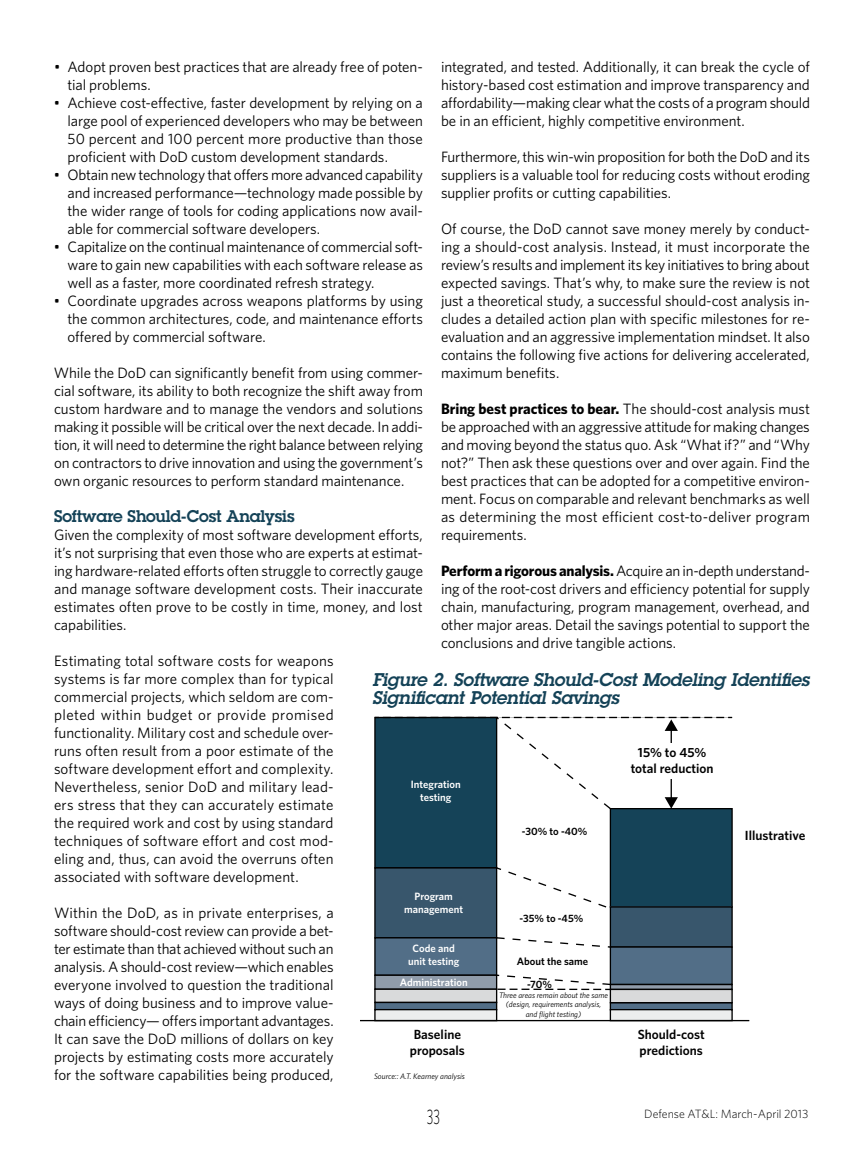
<style>
.page{position:relative;width:864px;height:1161px;background:#fff}
.page>*{position:absolute;margin:0;border:0;box-sizing:border-box;transform-origin:0 0}
.t1{font:300 21px "Whitney";color:#000;scale:.6 1}
.t2{font:italic 600 18px/18px "Lubalin Graph";letter-spacing:-.01em;color:#144257}
.subhead1{font:600 16.5px "Lubalin Graph";letter-spacing:-.01em;color:#144257}
.body_text{font:15px/18px "Whitney";letter-spacing:-.005em;color:#000;text-align:justify}
.t3{font:600 13.35px/15.9px "Whitney";color:#000}
.t4{font:300 12px "Whitney";color:#000}
.t5{font:600 10.65px/12.8px "Whitney";color:#fff;text-align:center}
.t6{font:600 10.65px "Whitney";color:#000}
.t7{font:italic 7.95px/9.6px "Whitney";color:#000;text-align:center}
.s1{font-weight:700}
</style>
<div class="page">
<div style="left:375px;top:717px;width:122px;height:151px;background:#154358"></div>
<div style="left:375px;top:868px;width:122px;height:70px;background:#38566c"></div>
<div style="left:374px;top:867px;width:123px;height:72px;border:1px solid #000"></div>
<div style="left:375px;top:938px;width:122px;height:37px;background:#526e87"></div>
<div style="left:374px;top:937px;width:123px;height:39px;border:1px solid #000"></div>
<div style="left:375px;top:975px;width:122px;height:14px;background:#909caa"></div>
<div style="left:374px;top:975px;width:123px;height:15px;border:1px solid #000"></div>
<div style="left:375px;top:989px;width:122px;height:13px;background:#d9dadb"></div>
<div style="left:374px;top:989px;width:123px;height:14px;border:1px solid #000"></div>
<div style="left:375px;top:1002px;width:122px;height:8px;background:#526e87"></div>
<div style="left:374px;top:1002px;width:123px;height:8px;border:1px solid #000"></div>
<div style="left:610px;top:1003px;width:122px;height:7px;background:#526e87"></div>
<div style="left:375px;top:1010px;width:122px;height:11px;background:#eceded"></div>
<div style="left:374px;top:1009px;width:123px;height:12px;border:1px solid #000"></div>
<div style="left:610px;top:809px;width:122px;height:98px;background:#154358"></div>
<div style="left:610px;top:808px;width:123px;height:100px;border:1px solid #000"></div>
<div style="left:610px;top:907px;width:122px;height:40px;background:#38566c"></div>
<div style="left:610px;top:906px;width:123px;height:42px;border:1px solid #000"></div>
<div style="left:610px;top:947px;width:122px;height:37px;background:#526e87"></div>
<div style="left:610px;top:946px;width:123px;height:39px;border:1px solid #000"></div>
<hr style="left:610px;top:985px;width:122px;height:4px;background:#909caa">
<div style="left:610px;top:984px;width:123px;height:6px;border:1px solid #000"></div>
<div style="left:610px;top:989px;width:122px;height:14px;background:#d9dadb"></div>
<div style="left:610px;top:989px;width:123px;height:14px;border:1px solid #000"></div>
<div style="left:610px;top:1010px;width:122px;height:11px;background:#eceded"></div>
<div style="left:610px;top:1009px;width:123px;height:12px;border:1px solid #000"></div>
<hr style="left:360px;top:1020px;width:389px;height:1px;background:#000">
<svg style="left:375px;top:716px;width:357px;height:95px"></svg>
<svg style="left:495px;top:866px;width:112px;height:43px"></svg>
<svg style="left:495px;top:936px;width:117px;height:12px"></svg>
<div style="left:660px;top:744px;width:20px;height:35px;background:#fff"></div>
<svg style="left:495px;top:974px;width:117px;height:16px"></svg>
<p class="body_text" style="left:67px;top:57px;width:357px;text-indent:-13px">• Adopt proven best practices that are already free of poten&shy;tial problems.</p>
<p class="body_text" style="left:67px;top:93px;width:357px;text-indent:-14px">• Achieve cost-effective, faster development by relying on a large pool of experienced developers who may be between 50 percent and 100 percent more productive than those proficient with DoD custom development standards.</p>
<p class="body_text" style="left:67px;top:165px;width:357px;text-indent:-14px">• Obtain new technology that offers more advanced capability and increased performance—technology made possible by the wider range of tools for coding applications now avail&shy;able for commercial software developers.</p>
<p class="body_text" style="left:67px;top:237px;width:357px;text-indent:-14px">• Capitalize on the continual maintenance of commercial soft&shy;ware to gain new capabilities with each software release as well as a faster, more coordinated refresh strategy.</p>
<p class="body_text" style="left:67px;top:291px;width:357px;text-indent:-14px">• Coordinate upgrades across weapons platforms by using the common architectures, code, and maintenance efforts offered by commercial software.</p>
<p class="body_text" style="left:54px;top:363px;width:371px">While the DoD can significantly benefit from using commer&shy;cial software, its ability to both recognize the shift away from custom hardware and to manage the vendors and solutions making it possible will be critical over the next decade. In addi&shy;tion, it will need to determine the right balance between relying on contractors to drive innovation and using the government’s own organic resources to perform standard maintenance.</p>
<h3 class="subhead1" style="left:54px;top:505px;width:242px">Software Should-Cost Analysis</h3>
<p class="body_text" style="left:54px;top:525px;width:371px">Given the complexity of most software development efforts, it’s not surprising that even those who are experts at estimat&shy;ing hardware-related efforts often struggle to correctly gauge and manage software development costs. Their inaccurate estimates often prove to be costly in time, money, and lost capabilities.</p>
<p class="body_text" style="left:54px;top:651px;width:281px">Estimating total software costs for weapons systems is far more complex than for typical commercial projects, which seldom are com&shy;pleted within budget or provide promised functionality. Military cost and schedule over&shy;runs often result from a poor estimate of the software development effort and complexity.<br>Nevertheless, senior DoD and military lead&shy;ers stress that they can accurately estimate the required work and cost by using standard techniques of software effort and cost mod&shy;eling and, thus, can avoid the overruns often associated with software development.</p>
<p class="body_text" style="left:54px;top:903px;width:281px">Within the DoD, as in private enterprises, a software should-cost review can provide a bet&shy;ter estimate than that achieved without such an analysis. A should-cost review—which enables everyone involved to question the traditional ways of doing business and to improve value&shy;chain efficiency— offers important advantages.<br>It can save the DoD millions of dollars on key projects by estimating costs more accurately for the software capabilities being produced,</p>
<p class="body_text" style="left:441px;top:57px;width:370px">integrated, and tested. Additionally, it can break the cycle of history-based cost estimation and improve transparency and affordability—making clear what the costs of a program should be in an efficient, highly competitive environment.</p>
<p class="body_text" style="left:441px;top:147px;width:371px">Furthermore, this win-win proposition for both the DoD and its suppliers is a valuable tool for reducing costs without eroding supplier profits or cutting capabilities.</p>
<p class="body_text" style="left:441px;top:219px;width:370px">Of course, the DoD cannot save money merely by conduct&shy;ing a should-cost analysis. Instead, it must incorporate the review’s results and implement its key initiatives to bring about expected savings. That’s why, to make sure the review is not just a theoretical study, a successful should-cost analysis in&shy;cludes a detailed action plan with specific milestones for re&shy;evaluation and an aggressive implementation mindset. It also contains the following five actions for delivering accelerated, maximum benefits.</p>
<p class="body_text" style="left:441px;top:399px;width:371px"><span class="s1">Bring best practices to bear.</span> The should-cost analysis must be approached with an aggressive attitude for making changes and moving beyond the status quo. Ask “What if?” and “Why not?” Then ask these questions over and over again. Find the best practices that can be adopted for a competitive environ&shy;ment. Focus on comparable and relevant benchmarks as well as determining the most efficient cost-to-deliver program requirements.</p>
<p class="body_text" style="left:441px;top:561px;width:370px"><span class="s1">Perform a rigorous analysis.</span> Acquire an in-depth understand&shy;ing of the root-cost drivers and efficiency potential for supply chain, manufacturing, program management, overhead, and other major areas. Detail the savings potential to support the conclusions and drive tangible actions.</p>
<p class="t2" style="left:372px;top:670px;width:439px">Figure 2. Software Should-Cost Modeling Identifies<br>Significant Potential Savings</p>
<p class="t3" style="left:631px;top:744px;width:84px;text-align:center">15% to 45% total reduction</p>
<p class="t5" style="left:411px;top:778px;width:51px">Integration testing</p>
<p class="t6" style="left:522px;top:825px;width:67px">-30% to -40%</p>
<p class="t3" style="left:745px;top:827px;width:62px">Illustrative</p>
<p class="t5" style="left:404px;top:890px;width:61px">Program management</p>
<p class="t5" style="left:408px;top:942px;width:53px">Code and unit testing</p>
<p class="t5" style="left:400px;top:976px;width:69px">Administration</p>
<p class="t6" style="left:519px;top:911px;width:65px">-35% to -45%</p>
<p class="t6" style="left:517px;top:954px;width:73px">About the same</p>
<p class="t7" style="left:499px;top:990px;width:110px">Three areas remain about the same (design, requirements analysis,<br>and flight testing)</p>
<p class="t6" style="left:527px;top:977px;width:26px">-70%</p>
<p class="t3" style="left:410px;top:1026px;width:57px">Baseline proposals</p>
<p class="t3" style="left:638px;top:1026px;width:69px">Should-cost predictions</p>
<p class="t7" style="left:374px;top:1072px;width:92px">Source:: A.T. Kearney analysis</p>
<h1 class="t1" style="left:427px;top:1102px;width:23px">33</h1>
<p class="t4" style="left:644px;top:1106px;width:166px">Defense AT&amp;L: March-April 2013</p>
</div>
